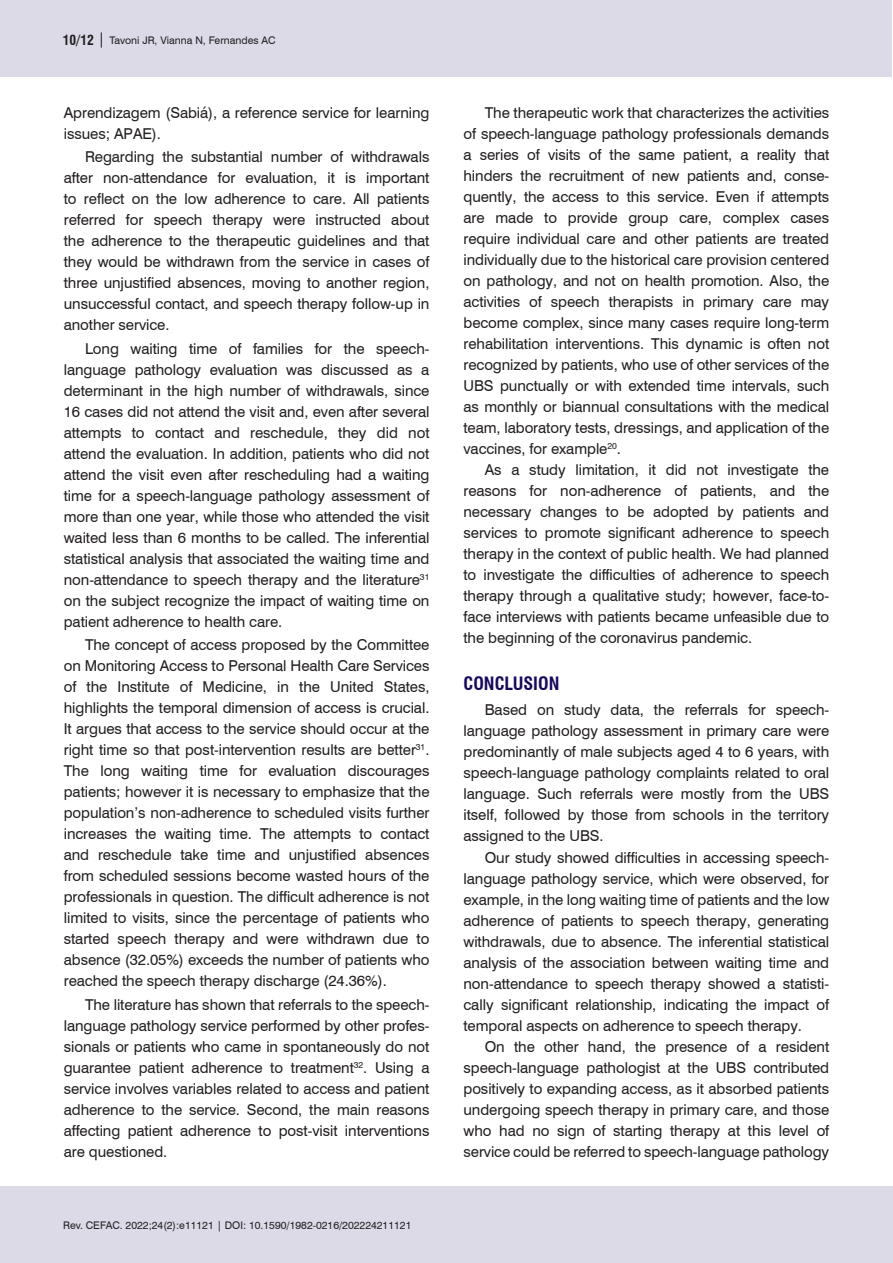
<style>
.page{position:relative;width:893px;height:1263px;background:#fff}
.page>*{position:absolute;margin:0;border:0;box-sizing:border-box;transform-origin:0 0}
.Nivel_1{font:700 condensed 18px "Swiss 721 BT";color:#18085f}
.Corpo_do_texto_INGL{font:15px/21px "Swiss 721 BT";letter-spacing:-.005em;color:#231f20;text-align:justify}
.t1{font:10.5px "Swiss 721 BT";color:#231f20}
.s1{font-weight:700;font-stretch:condensed;font-size:13.5px}
.s2{font-size:15px}
</style>
<div class="page">
<div style="left:0;top:1186px;width:892px;height:77px;background:#dcdae7"></div>
<div style="left:0;top:0;width:892px;height:77px;background:#dcdae7"></div>
<p class="t1" style="left:63px;top:33px;width:214px"><span class="s1">10/12</span> <span class="s2">|</span> Tavoni JR, Vianna N, Fernandes AC</p>
<p class="Corpo_do_texto_INGL" style="left:64px;top:101px;width:367px">Aprendizagem (Sabiá), a reference service for learning issues; APAE).</p>
<p class="Corpo_do_texto_INGL" style="left:64px;top:146px;width:367px;text-indent:21px">Regarding the substantial number of withdrawals after non-attendance for evaluation, it is important to reflect on the low adherence to care. All patients referred for speech therapy were instructed about the adherence to the therapeutic guidelines and that they would be withdrawn from the service in cases of three unjustified absences, moving to another region, unsuccessful contact, and speech therapy follow-up in another service.</p>
<p class="Corpo_do_texto_INGL" style="left:64px;top:337px;width:367px;text-indent:21px">Long waiting time of families for the speech&shy;language pathology evaluation was discussed as a determinant in the high number of withdrawals, since 16 cases did not attend the visit and, even after several attempts to contact and reschedule, they did not attend the evaluation. In addition, patients who did not attend the visit even after rescheduling had a waiting time for a speech-language pathology assessment of more than one year, while those who attended the visit waited less than 6 months to be called. The inferential statistical analysis that associated the waiting time and non-attendance to speech therapy and the literature<sup>31 </sup>on the subject recognize the impact of waiting time on patient adherence to health care.</p>
<p class="Corpo_do_texto_INGL" style="left:64px;top:634px;width:367px;text-indent:21px">The concept of access proposed by the Committee on Monitoring Access to Personal Health Care Services of the Institute of Medicine, in the United States, highlights the temporal dimension of access is crucial.<br>It argues that access to the service should occur at the right time so that post-intervention results are better<sup>31</sup>.<br>The long waiting time for evaluation discourages patients; however it is necessary to emphasize that the population’s non-adherence to scheduled visits further increases the waiting time. The attempts to contact and reschedule take time and unjustified absences from scheduled sessions become wasted hours of the professionals in question. The difficult adherence is not limited to visits, since the percentage of patients who started speech therapy and were withdrawn due to absence (32.05%) exceeds the number of patients who reached the speech therapy discharge (24.36%).</p>
<p class="Corpo_do_texto_INGL" style="left:64px;top:993px;width:367px;text-indent:21px">The literature has shown that referrals to the speech&shy;language pathology service performed by other profes&shy;sionals or patients who came in spontaneously do not guarantee patient adherence to treatment<sup>32</sup>. Using a service involves variables related to access and patient adherence to the service. Second, the main reasons affecting patient adherence to post-visit interventions are questioned.</p>
<p class="t1" style="left:63px;top:1218px;width:350px">Rev. CEFAC. 2022;24(2):e11121 | DOI: 10.1590/1982-0216/202224211121</p>
<p class="Corpo_do_texto_INGL" style="left:463px;top:101px;width:367px;text-indent:21px">The therapeutic work that characterizes the activities of speech-language pathology professionals demands a series of visits of the same patient, a reality that hinders the recruitment of new patients and, conse&shy;quently, the access to this service. Even if attempts are made to provide group care, complex cases require individual care and other patients are treated individually due to the historical care provision centered on pathology, and not on health promotion. Also, the activities of speech therapists in primary care may become complex, since many cases require long-term rehabilitation interventions. This dynamic is often not recognized by patients, who use of other services of the UBS punctually or with extended time intervals, such as monthly or biannual consultations with the medical team, laboratory tests, dressings, and application of the vaccines, for example<sup>20</sup>.</p>
<p class="Corpo_do_texto_INGL" style="left:463px;top:458px;width:367px;text-indent:21px">As a study limitation, it did not investigate the reasons for non-adherence of patients, and the necessary changes to be adopted by patients and services to promote significant adherence to speech therapy in the context of public health. We had planned to investigate the difficulties of adherence to speech therapy through a qualitative study; however, face-to&shy;face interviews with patients became unfeasible due to the beginning of the coronavirus pandemic.</p>
<p class="Nivel_1" style="left:463px;top:673px;width:97px">CONCLUSION</p>
<p class="Corpo_do_texto_INGL" style="left:463px;top:699px;width:367px;text-indent:21px">Based on study data, the referrals for speech&shy;language pathology assessment in primary care were predominantly of male subjects aged 4 to 6 years, with speech-language pathology complaints related to oral language. Such referrals were mostly from the UBS itself, followed by those from schools in the territory assigned to the UBS.</p>
<p class="Corpo_do_texto_INGL" style="left:463px;top:846px;width:367px;text-indent:21px">Our study showed difficulties in accessing speech&shy;language pathology service, which were observed, for example, in the long waiting time of patients and the low adherence of patients to speech therapy, generating withdrawals, due to absence. The inferential statistical analysis of the association between waiting time and non-attendance to speech therapy showed a statisti&shy;cally significant relationship, indicating the impact of temporal aspects on adherence to speech therapy.</p>
<p class="Corpo_do_texto_INGL" style="left:463px;top:1035px;width:367px;text-indent:21px">On the other hand, the presence of a resident speech-language pathologist at the UBS contributed positively to expanding access, as it absorbed patients undergoing speech therapy in primary care, and those who had no sign of starting therapy at this level of service could be referred to speech-language pathology</p>
</div>
